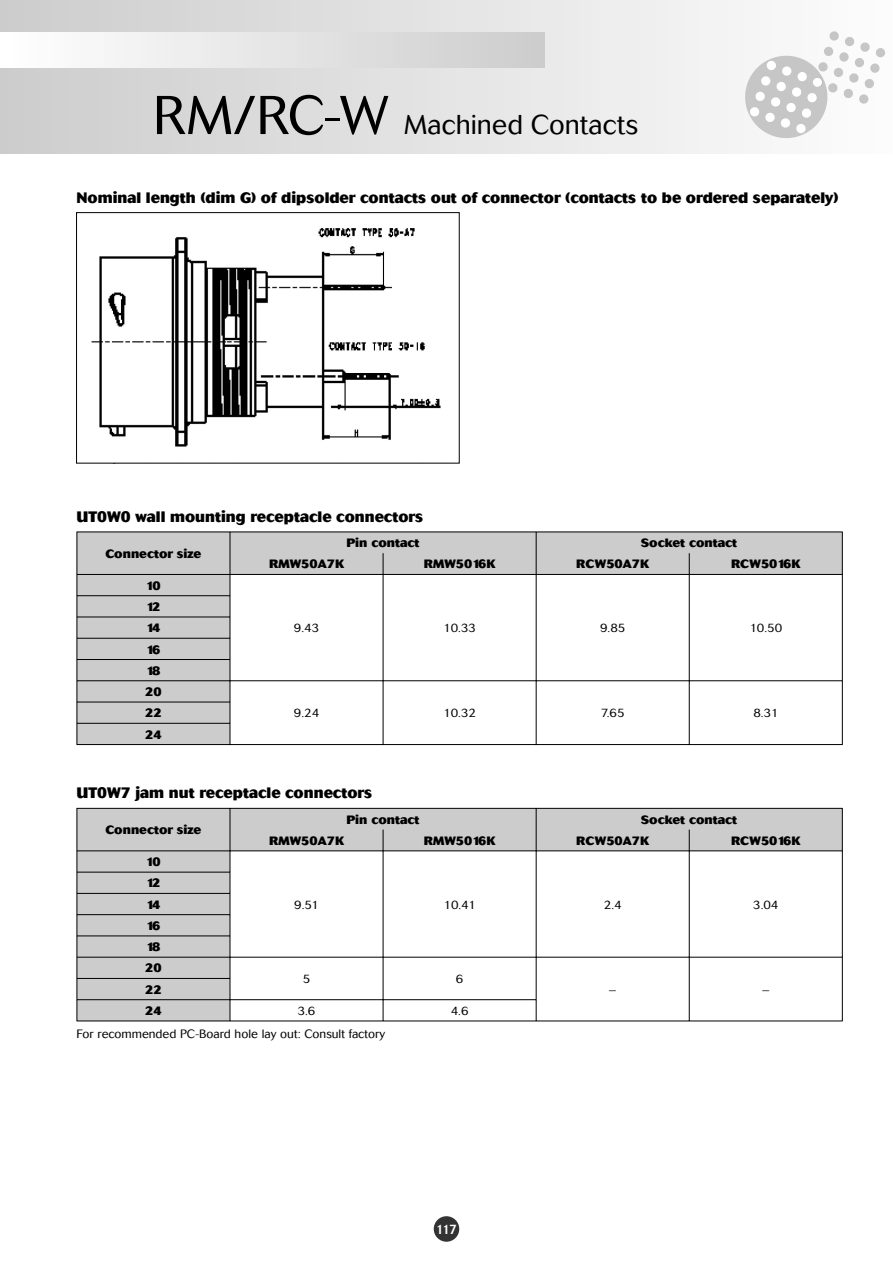
<style>
.page{position:relative;width:893px;height:1263px;background:#fff}
.page>*{position:absolute;margin:0;border:0;box-sizing:border-box;transform-origin:0 0}
.t1{font:300 27px "Cosmos";letter-spacing:.005em;color:#000}
.t2{font:800 15px "Cosmos";color:#000;scale:.96 1}
.t3{font:500 13.5px "Cosmos";color:#fff;scale:.9 1}
.t4{font:800 12px/21.3px "Cosmos";color:#000;text-align:justify}
.t5{font:300 12px "Cosmos";color:#000}
.s1{font-size:54px}
</style>
<div class="page">
<div style="left:434px;top:1216px;width:25px;height:26px;background:#333;border-radius:50%"></div>
<svg style="left:0;top:0;width:1px;height:153px"></svg>
<img style="left:91px;top:228px;width:350px;height:219px">
<div style="left:76px;top:212px;width:384px;height:251px;border:1px solid #000"></div>
<svg style="left:78px;top:532px;width:764px;height:212px"></svg>
<hr style="left:77px;top:531px;width:153px;height:1px;background:#000">
<hr style="left:230px;top:531px;width:153px;height:1px;background:#000">
<hr style="left:383px;top:531px;width:306px;height:1px;background:#000">
<hr style="left:689px;top:531px;width:154px;height:1px;background:#000">
<hr style="left:77px;top:574px;width:153px;height:1px;background:#000">
<hr style="left:230px;top:574px;width:153px;height:1px;background:#000">
<hr style="left:383px;top:574px;width:153px;height:1px;background:#000">
<hr style="left:536px;top:574px;width:153px;height:1px;background:#000">
<hr style="left:689px;top:574px;width:154px;height:1px;background:#000">
<hr style="left:77px;top:595px;width:153px;height:1px;background:#000">
<hr style="left:77px;top:617px;width:153px;height:1px;background:#000">
<hr style="left:77px;top:638px;width:153px;height:1px;background:#000">
<hr style="left:77px;top:659px;width:153px;height:1px;background:#000">
<hr style="left:77px;top:680px;width:153px;height:1px;background:#000">
<hr style="left:230px;top:680px;width:153px;height:1px;background:#000">
<hr style="left:383px;top:680px;width:153px;height:1px;background:#000">
<hr style="left:536px;top:680px;width:153px;height:1px;background:#000">
<hr style="left:689px;top:680px;width:154px;height:1px;background:#000">
<hr style="left:77px;top:702px;width:153px;height:1px;background:#000">
<hr style="left:77px;top:723px;width:153px;height:1px;background:#000">
<svg style="left:77px;top:532px;width:1px;height:212px"></svg>
<svg style="left:230px;top:532px;width:1px;height:212px"></svg>
<svg style="left:383px;top:553px;width:1px;height:191px"></svg>
<svg style="left:536px;top:532px;width:1px;height:212px"></svg>
<svg style="left:689px;top:553px;width:1px;height:191px"></svg>
<svg style="left:842px;top:532px;width:1px;height:212px"></svg>
<hr style="left:77px;top:744px;width:612px;height:1px;background:#000">
<hr style="left:689px;top:744px;width:154px;height:1px;background:#000">
<svg style="left:78px;top:809px;width:764px;height:211px"></svg>
<hr style="left:77px;top:808px;width:153px;height:1px;background:#000">
<hr style="left:230px;top:808px;width:153px;height:1px;background:#000">
<hr style="left:383px;top:808px;width:306px;height:1px;background:#000">
<hr style="left:689px;top:808px;width:154px;height:1px;background:#000">
<hr style="left:77px;top:850px;width:153px;height:1px;background:#000">
<hr style="left:230px;top:850px;width:153px;height:1px;background:#000">
<hr style="left:383px;top:850px;width:153px;height:1px;background:#000">
<hr style="left:536px;top:850px;width:153px;height:1px;background:#000">
<hr style="left:689px;top:850px;width:154px;height:1px;background:#000">
<hr style="left:77px;top:872px;width:153px;height:1px;background:#000">
<hr style="left:77px;top:893px;width:153px;height:1px;background:#000">
<hr style="left:77px;top:914px;width:153px;height:1px;background:#000">
<hr style="left:77px;top:935px;width:153px;height:1px;background:#000">
<hr style="left:77px;top:957px;width:153px;height:1px;background:#000">
<hr style="left:230px;top:957px;width:153px;height:1px;background:#000">
<hr style="left:383px;top:957px;width:153px;height:1px;background:#000">
<hr style="left:536px;top:957px;width:153px;height:1px;background:#000">
<hr style="left:689px;top:957px;width:154px;height:1px;background:#000">
<hr style="left:77px;top:978px;width:153px;height:1px;background:#000">
<hr style="left:77px;top:999px;width:153px;height:1px;background:#000">
<svg style="left:77px;top:809px;width:1px;height:211px"></svg>
<hr style="left:230px;top:999px;width:153px;height:1px;background:#000">
<svg style="left:230px;top:809px;width:1px;height:211px"></svg>
<hr style="left:383px;top:999px;width:153px;height:1px;background:#000">
<svg style="left:383px;top:830px;width:1px;height:190px"></svg>
<svg style="left:536px;top:809px;width:1px;height:211px"></svg>
<svg style="left:689px;top:830px;width:1px;height:190px"></svg>
<svg style="left:842px;top:809px;width:1px;height:211px"></svg>
<hr style="left:77px;top:1020px;width:612px;height:1px;background:#000">
<hr style="left:689px;top:1020px;width:154px;height:1px;background:#000">
<svg style="left:1px;top:0;width:743px;height:153px;background:#e1e1e1"></svg>
<svg style="left:719px;top:31px;width:166px;height:112px"></svg>
<div style="left:0;top:33px;width:545px;height:34px;background:linear-gradient(to right,#fff,#cdcdcd)"></div>
<h1 class="t1" style="left:153px;top:115px;width:487px"><span class="s1">RM/RC-W</span> Machined Contacts</h1>
<p class="t2" style="left:77px;top:192px;width:795px">Nominal length (dim G) of dipsolder contacts out of connector (contacts to be ordered separately)</p>
<p class="t2" style="left:77px;top:511px;width:363px">UT0W0 wall mounting receptacle connectors</p>
<p class="t4" style="left:106px;top:544px;width:97px">Connector size</p>
<p class="t4" style="left:346px;top:533px;width:75px">Pin contact</p>
<p class="t4" style="left:641px;top:533px;width:98px">Socket contact</p>
<p class="t4" style="left:269px;top:554px;width:77px">RMW50A7K</p>
<p class="t4" style="left:424px;top:554px;width:73px">RMW5016K</p>
<p class="t4" style="left:576px;top:554px;width:74px">RCW50A7K</p>
<p class="t4" style="left:731px;top:554px;width:71px">RCW5016K</p>
<p class="t4" style="left:146px;top:576px;width:16px">10</p>
<p class="t4" style="left:145px;top:597px;width:18px">12<br>14<br>16<br>18<br>20<br>22</p>
<p class="t4" style="left:145px;top:725px;width:18px">24</p>
<p class="t5" style="left:294px;top:623px;width:27px">9.43</p>
<p class="t5" style="left:443px;top:623px;width:34px">10.33</p>
<p class="t5" style="left:600px;top:623px;width:27px">9.85</p>
<p class="t5" style="left:749px;top:623px;width:34px">10.50</p>
<p class="t5" style="left:294px;top:708px;width:27px">9.24</p>
<p class="t5" style="left:443px;top:708px;width:34px">10.32</p>
<p class="t5" style="left:601px;top:708px;width:25px">7.65</p>
<p class="t5" style="left:753px;top:708px;width:26px">8.31</p>
<p class="t2" style="left:77px;top:788px;width:310px">UT0W7 jam nut receptacle connectors</p>
<p class="t4" style="left:106px;top:820px;width:97px">Connector size</p>
<p class="t4" style="left:346px;top:810px;width:75px">Pin contact</p>
<p class="t4" style="left:641px;top:810px;width:98px">Socket contact</p>
<p class="t4" style="left:269px;top:831px;width:77px">RMW50A7K</p>
<p class="t4" style="left:424px;top:831px;width:73px">RMW5016K</p>
<p class="t4" style="left:576px;top:831px;width:74px">RCW50A7K</p>
<p class="t4" style="left:731px;top:831px;width:71px">RCW5016K</p>
<p class="t4" style="left:146px;top:852px;width:16px">10</p>
<p class="t4" style="left:145px;top:873px;width:18px">12<br>14<br>16<br>18<br>20</p>
<p class="t5" style="left:294px;top:900px;width:26px">9.51</p>
<p class="t5" style="left:443px;top:900px;width:34px">10.41</p>
<p class="t5" style="left:604px;top:900px;width:19px">2.4</p>
<p class="t5" style="left:753px;top:900px;width:27px">3.04</p>
<p class="t5" style="left:303px;top:974px;width:9px">5</p>
<p class="t5" style="left:456px;top:974px;width:9px">6</p>
<p class="t4" style="left:145px;top:980px;width:18px">22</p>
<p class="t5" style="left:609px;top:985px;width:9px">–</p>
<p class="t5" style="left:762px;top:985px;width:9px">–</p>
<p class="t4" style="left:145px;top:1001px;width:18px">24</p>
<p class="t5" style="left:298px;top:1006px;width:19px">3.6</p>
<p class="t5" style="left:451px;top:1006px;width:19px">4.6</p>
<p class="t5" style="left:77px;top:1030px;width:310px">For recommended PC-Board hole lay out: Consult factory</p>
<p class="t3" style="left:436px;top:1224px;width:25px">117</p>
</div>
